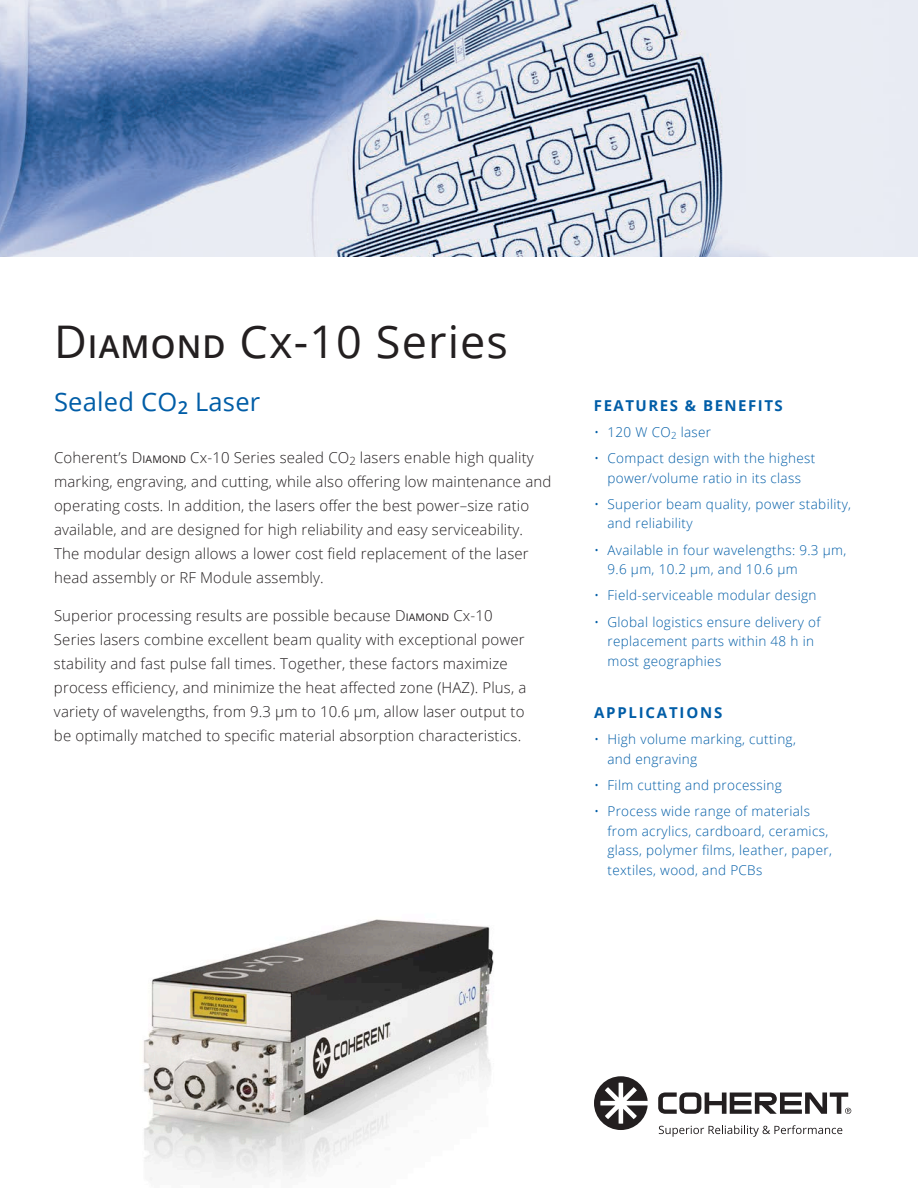
<style>
.page{position:relative;width:918px;height:1188px;background:#fff}
.page>*{position:absolute;margin:0;border:0;box-sizing:border-box;transform-origin:0 0}
.t1{font:45px "Open Sans";letter-spacing:.025em;color:#231f20}
.Subtitle{font:25.5px "Open Sans";letter-spacing:.01em;color:#015da7}
.Body{font:300 15px/24px "Open Sans";letter-spacing:.01em;color:#231f20}
.FEATURES_BENEFITS_AP{font:700 15px "Open Sans";letter-spacing:.1em;color:#015da7}
.FEATURES_BENEFITS_AP-2{font:700 15px "Open Sans";letter-spacing:.12em;color:#015da7}
.Bullets{font:300 13.5px/19.5px "Open Sans";letter-spacing:.025em;color:#015da7}
.s1{font-weight:600;font-size:31.5px}
.s2{font-weight:400;font-size:10.5px}
</style>
<div class="page">
<svg style="left:659px;top:1125px;width:183px;height:12px"></svg>
<svg style="left:658px;top:1092px;width:193px;height:22px"></svg>
<svg style="left:594px;top:1076px;width:54px;height:54px"></svg>
<img style="left:0;top:0;width:918px;height:256px">
<img style="left:143px;top:919px;width:351px;height:262px">
<p class="t1" style="left:54px;top:311px;width:456px">D<span class="s1">IAMOND</span> Cx-10 Series</p>
<p class="Subtitle" style="left:54px;top:384px;width:208px">Sealed CO<sub>2</sub> Laser</p>
<p class="Body" style="left:54px;top:445px;width:499px">Coherent’s D<span class="s2">IAMOND</span> Cx-10 Series sealed CO<sub>2</sub> lasers enable high quality marking, engraving, and cutting, while also offering low maintenance and operating costs. In addition, the lasers offer the best power–size ratio available, and are designed for high reliability and easy serviceability.<br>The modular design allows a lower cost field replacement of the laser head assembly or RF Module assembly.</p>
<p class="Body" style="left:54px;top:603px;width:474px">Superior processing results are possible because D<span class="s2">IAMOND</span> Cx-10<br>Series lasers combine excellent beam quality with exceptional power stability and fast pulse fall times. Together, these factors maximize process efficiency, and minimize the heat affected zone (HAZ). Plus, a variety of wavelengths, from 9.3 µm to 10.6 µm, allow laser output to be optimally matched to specific material absorption characteristics.</p>
<p class="FEATURES_BENEFITS_AP" style="left:594px;top:395px;width:190px">FEATURES &amp; BENEFITS</p>
<p class="Bullets" style="left:594px;top:422px;width:119px">• 120 W CO<sub>2</sub> laser</p>
<p class="Bullets" style="left:594px;top:448px;width:223px;text-align:center">• Compact design with the highest power/volume ratio in its class</p>
<p class="Bullets" style="left:608px;top:494px;width:245px;text-indent:-14px">• Superior beam quality, power stability, and reliability</p>
<p class="Bullets" style="left:608px;top:540px;width:240px;text-indent:-14px">• Available in four wavelengths: 9.3 µm,<br>9.6 µm, 10.2 µm, and 10.6 µm</p>
<p class="Bullets" style="left:594px;top:585px;width:224px">• Field-serviceable modular design</p>
<p class="Bullets" style="left:608px;top:612px;width:214px;text-indent:-14px">• Global logistics ensure delivery of replacement parts within 48 h in most geographies</p>
<p class="FEATURES_BENEFITS_AP-2" style="left:594px;top:702px;width:130px">APPLICATIONS</p>
<p class="Bullets" style="left:608px;top:729px;width:190px;text-indent:-14px">• High volume marking, cutting, and engraving</p>
<p class="Bullets" style="left:594px;top:775px;width:189px">• Film cutting and processing</p>
<p class="Bullets" style="left:608px;top:801px;width:226px;text-indent:-14px">• Process wide range of materials from acrylics, cardboard, ceramics, glass, polymer films, leather, paper, textiles, wood, and PCBs</p>
</div>
